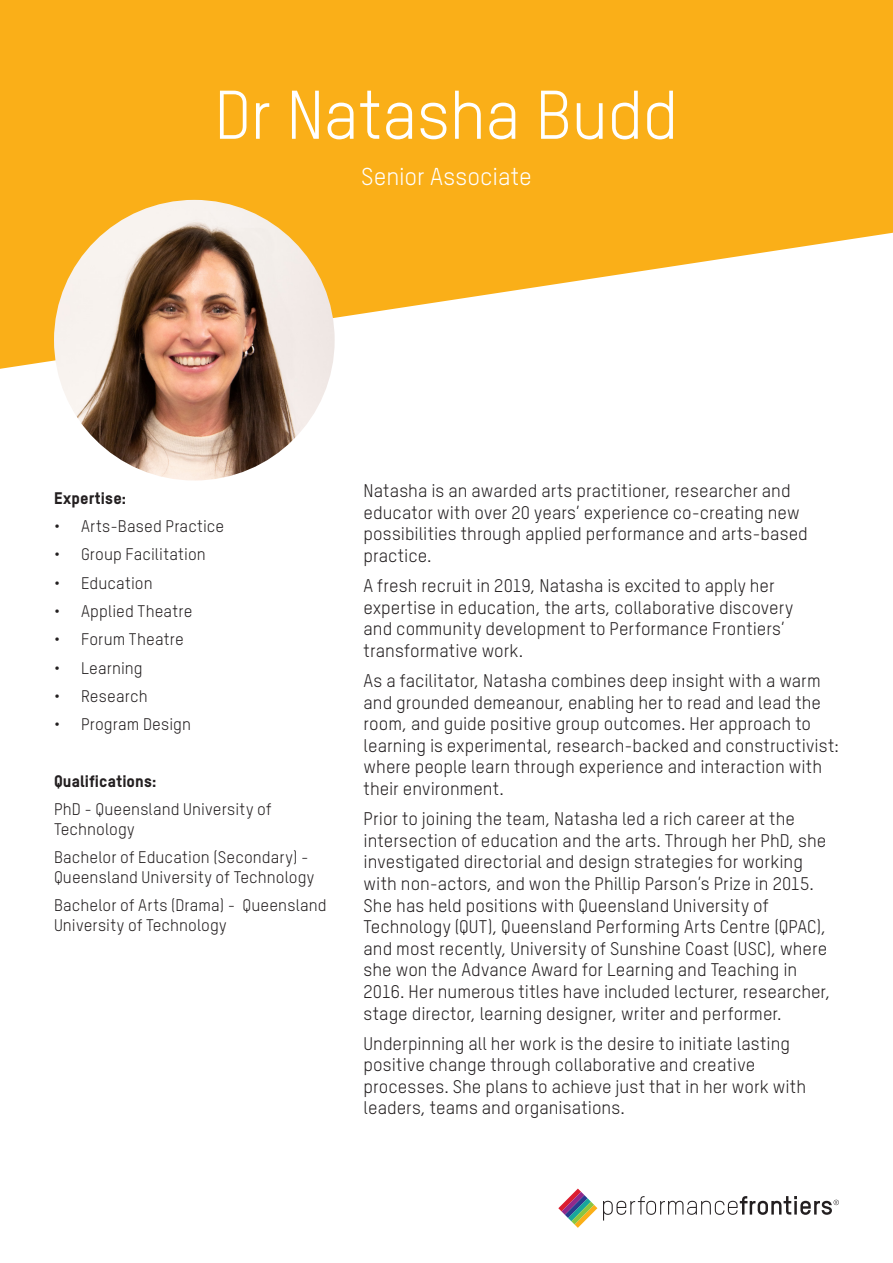
<style>
.page{position:relative;width:893px;height:1263px;background:#fff}
.page>*{position:absolute;margin:0;border:0;box-sizing:border-box;transform-origin:0 0}
.t1{font:67.5px "TSTAR";letter-spacing:-.01em;color:#fff}
.t2{font:24px "TSTAR";color:#fff}
.t3{font:18px/21.6px "TSTAR";color:#231f20}
.t4{font:16.5px/19.8px "TSTAR";letter-spacing:.005em;color:#231f20}
.t5{font:800 16.5px "TSTAR";letter-spacing:.01em;color:#231f20}
</style>
<div class="page">
<svg style="left:0;top:0;width:893px;height:369px;fill:#faaf18"></svg>
<svg style="left:558px;top:1188px;width:39px;height:40px"></svg>
<svg style="left:603px;top:1196px;width:236px;height:24px"></svg>
<img style="left:54px;top:200px;width:281px;height:280px;border-radius:140px">
<p class="t1" style="left:214px;top:75px;width:466px">Dr Natasha Budd</p>
<p class="t2" style="left:361px;top:162px;width:172px">Senior Associate</p>
<p class="t5" style="left:54px;top:488px;width:74px">Expertise:</p>
<p class="t4" style="left:54px;top:516px;width:172px">• Arts-Based Practice</p>
<p class="t4" style="left:54px;top:544px;width:153px">• Group Facilitation</p>
<p class="t4" style="left:54px;top:573px;width:100px">• Education</p>
<p class="t4" style="left:54px;top:601px;width:140px">• Applied Theatre</p>
<p class="t4" style="left:54px;top:629px;width:131px">• Forum Theatre</p>
<p class="t4" style="left:54px;top:658px;width:90px">• Learning</p>
<p class="t4" style="left:54px;top:686px;width:95px">• Research</p>
<p class="t4" style="left:54px;top:714px;width:138px">• Program Design</p>
<p class="t5" style="left:54px;top:771px;width:104px">Qualifications:</p>
<p class="t4" style="left:54px;top:799px;width:219px">PhD - Queensland University of<br>Technology</p>
<p class="t4" style="left:54px;top:847px;width:262px">Bachelor of Education (Secondary) -<br>Queensland University of Technology</p>
<p class="t4" style="left:54px;top:895px;width:274px">Bachelor of Arts (Drama) - Queensland<br>University of Technology</p>
<p class="t3" style="left:364px;top:480px;width:446px">Natasha is an awarded arts practitioner, researcher and educator with over 20 years’ experience co-creating new possibilities through applied performance and arts-based practice.</p>
<p class="t3" style="left:364px;top:575px;width:431px">A fresh recruit in 2019, Natasha is excited to apply her expertise in education, the arts, collaborative discovery and community development to Performance Frontiers’ transformative work.</p>
<p class="t3" style="left:364px;top:670px;width:477px">As a facilitator, Natasha combines deep insight with a warm and grounded demeanour, enabling her to read and lead the room, and guide positive group outcomes. Her approach to learning is experimental, research-backed and constructivist: where people learn through experience and interaction with their environment.</p>
<p class="t3" style="left:364px;top:808px;width:468px">Prior to joining the team, Natasha led a rich career at the intersection of education and the arts. Through her PhD, she investigated directorial and design strategies for working with non-actors, and won the Phillip Parson’s Prize in 2015.<br>She has held positions with Queensland University of Technology (QUT), Queensland Performing Arts Centre (QPAC), and most recently, University of Sunshine Coast (USC), where she won the Advance Award for Learning and Teaching in 2016. Her numerous titles have included lecturer, researcher, stage director, learning designer, writer and performer.</p>
<p class="t3" style="left:364px;top:1032px;width:444px">Underpinning all her work is the desire to initiate lasting positive change through collaborative and creative processes. She plans to achieve just that in her work with leaders, teams and organisations.</p>
</div>
